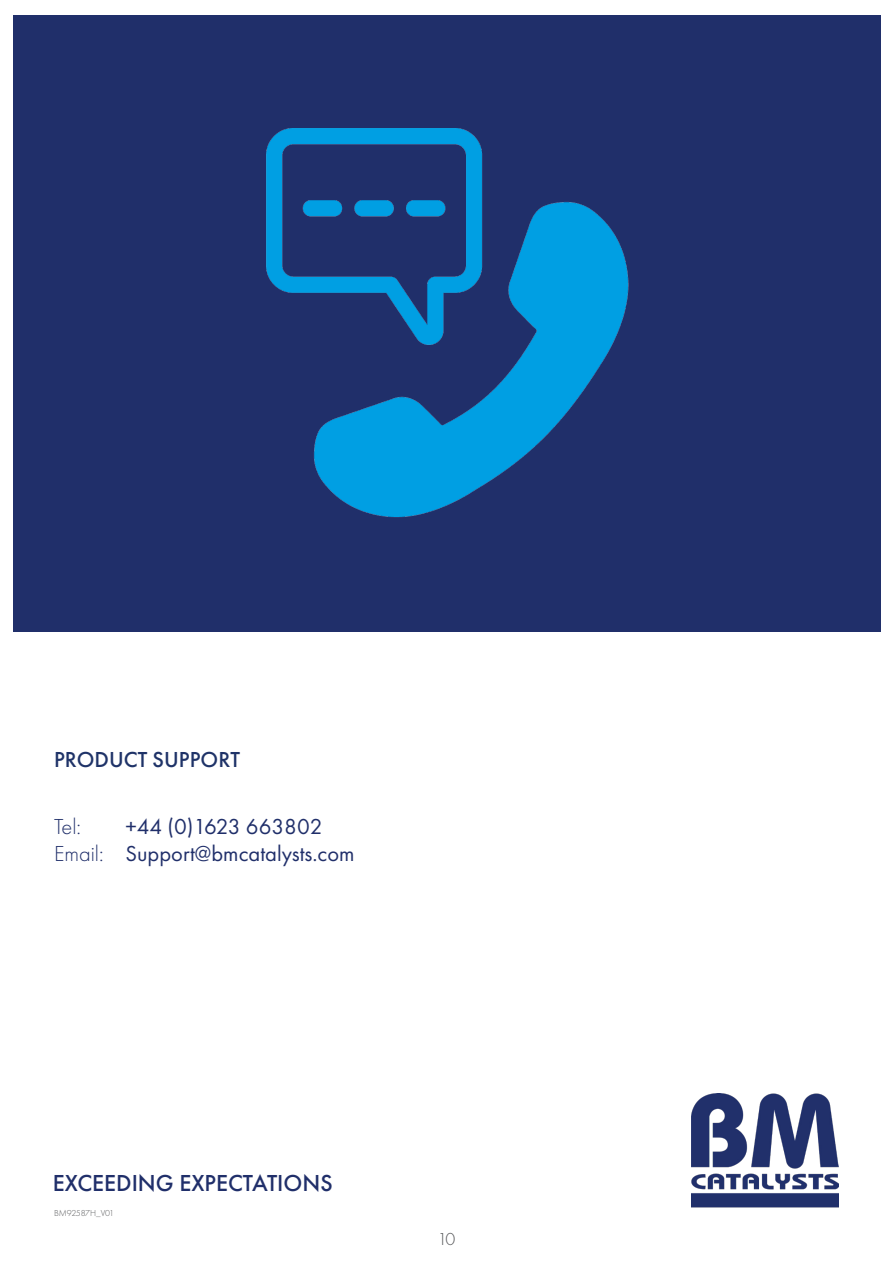
<style>
.page{position:relative;width:893px;height:1263px;background:#fff}
.page>*{position:absolute;margin:0;border:0;box-sizing:border-box;transform-origin:0 0}
.t1{font:500 24px "Futura PT";color:#202f6a}
.t2{font:22.5px "Futura PT";color:#202f6a}
.t3{font:500 22.5px "Futura PT";color:#1f3368}
.t4{font:300 22.5px "Futura PT";color:#202f6a}
.t5{font:300 18px "Futura PT";color:#57585a}
.t6{font:300 9px "Futura PT";color:#57585a}
</style>
<div class="page">
<div style="left:13px;top:15px;width:867px;height:616px;background:#202f6a"></div>
<img style="left:266px;top:128px;width:363px;height:390px">
<img style="left:692px;top:1093px;width:147px;height:115px">
<p class="t3" style="left:54px;top:746px;width:187px">PRODUCT SUPPORT</p>
<p class="t4" style="left:54px;top:813px;width:29px">Tel:</p>
<p class="t4" style="left:54px;top:840px;width:51px">Email:</p>
<p class="t2" style="left:125px;top:813px;width:199px">+44 (0)1623 663802</p>
<p class="t2" style="left:125px;top:840px;width:231px">Support@bmcatalysts.com</p>
<p class="t1" style="left:53px;top:1168px;width:282px">EXCEEDING EXPECTATIONS</p>
<p class="t6" style="left:54px;top:1208px;width:61px">BM92587H_V01</p>
<p class="t5" style="left:438px;top:1228px;width:19px">10</p>
</div>
